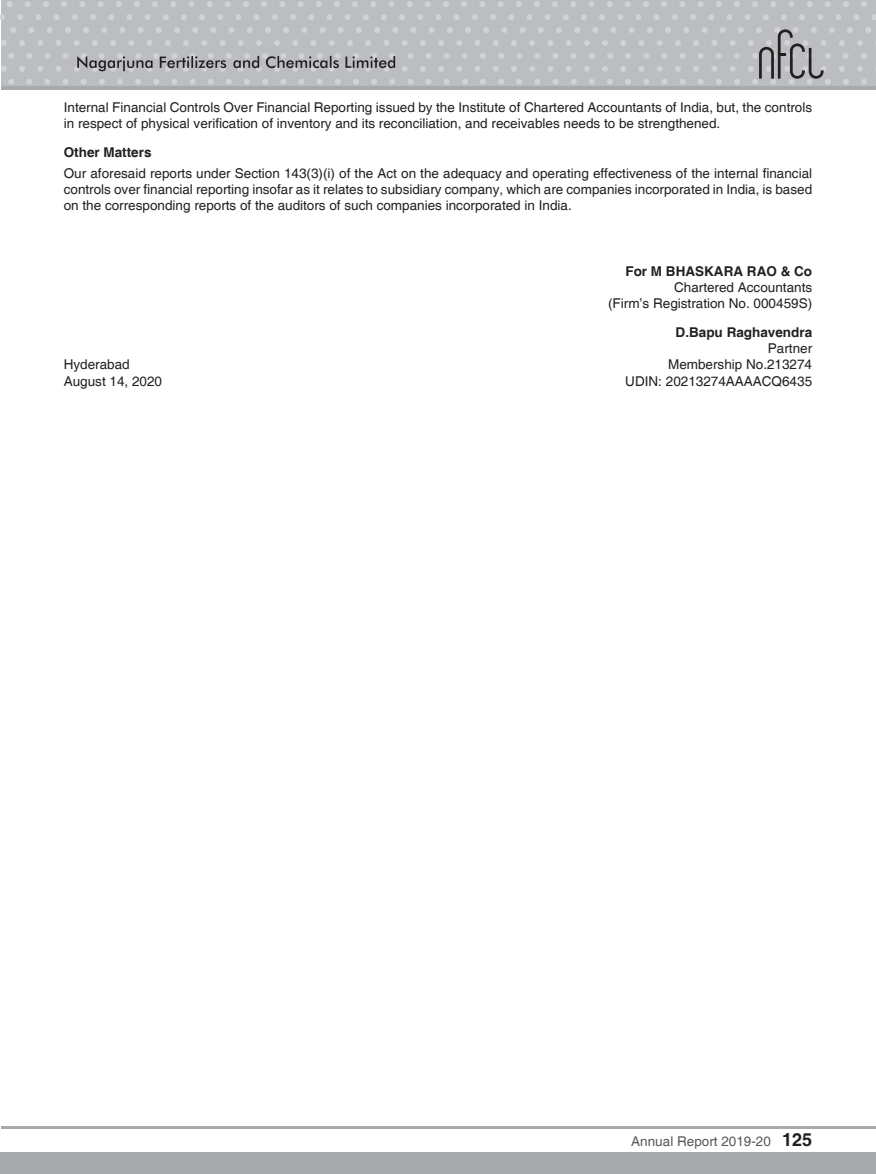
<style>
.page{position:relative;width:876px;height:1174px;background:#fff}
.page>*{position:absolute;margin:0;border:0;box-sizing:border-box;transform-origin:0 0}
.t1{font:13.5px/16.2px "Helvetica";color:#231f20}
.t2{font:700 13.5px "Helvetica";color:#231f20}
.t3{font:13.5px "Helvetica";color:#57585a}
.s1{font-weight:700;font-size:18px;color:#231f20}
</style>
<div class="page">
<div style="left:1px;top:0;width:875px;height:88px;background:#bcbdc0"></div>
<svg style="left:0;top:14px;width:876px;height:6px"></svg>
<hr style="left:1px;top:1126px;width:875px;height:2px;background:#a8a9ad">
<div style="left:0;top:1152px;width:876px;height:22px;background:#a8a9ad"></div>
<svg style="left:1px;top:27px;width:875px;height:62px"></svg>
<svg style="left:7px;top:1px;width:860px;height:6px"></svg>
<p class="t1" style="left:64px;top:100px;width:750px">Internal Financial Controls Over Financial Reporting issued by the Institute of Chartered Accountants of India, but, the controls in respect of physical verification of inventory and its reconciliation, and receivables needs to be strengthened.</p>
<p class="t2" style="left:64px;top:144px;width:89px">Other Matters</p>
<p class="t1" style="left:64px;top:165px;width:750px;text-align:justify">Our aforesaid reports under Section 143(3)(i) of the Act on the adequacy and operating effectiveness of the internal financial controls over financial reporting insofar as it relates to subsidiary company, which are companies incorporated in India, is based on the corresponding reports of the auditors of such companies incorporated in India.</p>
<p class="t2" style="left:625px;top:263px;width:188px">For M BHASKARA RAO &amp; Co</p>
<p class="t1" style="left:608px;top:279px;width:206px;text-align:right">Chartered Accountants<br>(Firm’s Registration No. 000459S)</p>
<p class="t2" style="left:676px;top:324px;width:138px">D.Bapu Raghavendra</p>
<p class="t1" style="left:768px;top:341px;width:46px">Partner</p>
<p class="t1" style="left:64px;top:357px;width:68px">Hyderabad</p>
<p class="t1" style="left:668px;top:357px;width:146px">Membership No.213274</p>
<p class="t1" style="left:64px;top:373px;width:100px">August 14, 2020</p>
<p class="t1" style="left:625px;top:373px;width:188px">UDIN: 20213274AAAACQ6435</p>
<p class="t3" style="left:631px;top:1133px;width:182px">Annual Report 2019-20 <span class="s1">125</span></p>
</div>
